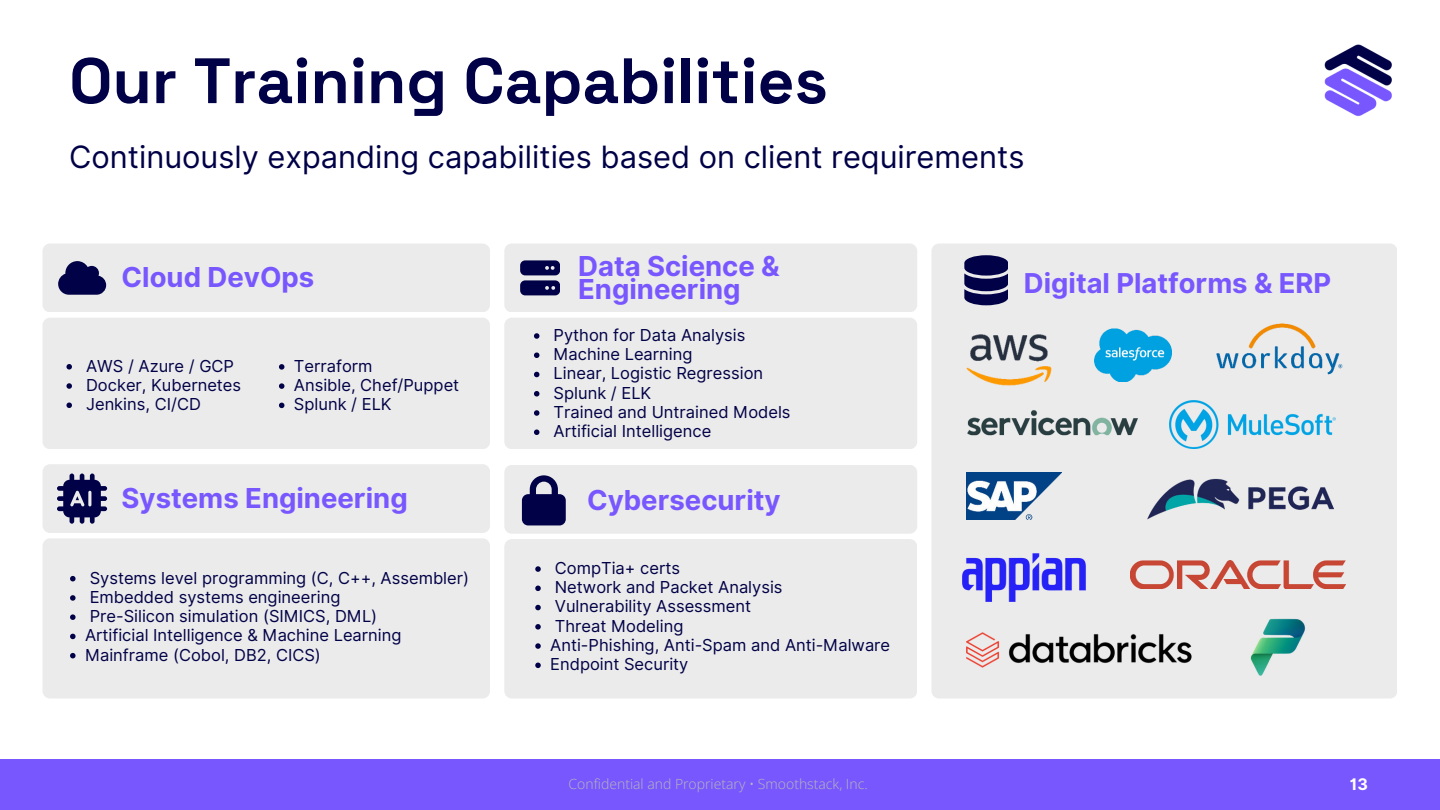
<style>
.page{position:relative;width:1440px;height:810px;background:#fff}
.page>*{position:absolute;margin:0;border:0;box-sizing:border-box;transform-origin:0 0}
.t1{font:700 64px "Space Grotesk";color:#010147}
.t2{font:30.8px "Inter";color:#010147}
.t3{font:700 27.5px/22.5px "Inter";color:#7857ff}
.t4{font:700 27.4px "Inter";color:#7857ff}
.t5{font:16.5px/19.2px "Inter";color:#010147}
.t6{font:700 16px "Inter";color:#fff}
.t7{font:300 14px "Open Sans";color:#b7b7b7}
</style>
<div class="page">
<div style="left:0;top:759px;width:1440px;height:51px;background:#7857ff"></div>
<img style="left:1324px;top:44px;width:68px;height:73px">
<div style="left:43px;top:244px;width:447px;height:68px;background:#ebebeb;border-radius:8px"></div>
<svg style="left:58px;top:261px;width:48px;height:34px"></svg>
<div style="left:43px;top:318px;width:447px;height:131px;background:#ebebeb;border-radius:8px"></div>
<div style="left:504px;top:244px;width:413px;height:68px;background:#ebebeb;border-radius:8px"></div>
<div style="left:504px;top:318px;width:413px;height:131px;background:#ebebeb;border-radius:8px"></div>
<svg style="left:520px;top:260px;width:40px;height:35px"></svg>
<div style="left:504px;top:539px;width:413px;height:160px;background:#ebebeb;border-radius:8px"></div>
<div style="left:504px;top:465px;width:413px;height:69px;background:#ebebeb;border-radius:8px"></div>
<svg style="left:522px;top:475px;width:43px;height:50px"></svg>
<div style="left:43px;top:464px;width:447px;height:69px;background:#ebebeb;border-radius:8px"></div>
<svg style="left:57px;top:474px;width:50px;height:50px"></svg>
<div style="left:43px;top:538px;width:447px;height:161px;background:#ebebeb;border-radius:8px"></div>
<div style="left:931px;top:244px;width:466px;height:455px;background:#ebebeb;border-radius:8px"></div>
<svg style="left:964px;top:255px;width:44px;height:50px;background:#303068"></svg>
<img style="left:967px;top:410px;width:171px;height:26px">
<img style="left:1147px;top:478px;width:187px;height:42px">
<img style="left:966px;top:632px;width:226px;height:36px">
<img style="left:1131px;top:560px;width:214px;height:28px">
<img style="left:966px;top:334px;width:86px;height:51px">
<img style="left:1095px;top:329px;width:76px;height:53px">
<img style="left:1216px;top:324px;width:127px;height:51px">
<img style="left:1169px;top:400px;width:167px;height:49px">
<img style="left:966px;top:472px;width:95px;height:47px">
<img style="left:1250px;top:618px;width:55px;height:58px">
<img style="left:962px;top:553px;width:124px;height:49px">
<svg style="left:66px;top:364px;width:6px;height:6px"></svg>
<svg style="left:66px;top:383px;width:6px;height:6px"></svg>
<svg style="left:66px;top:403px;width:6px;height:5px"></svg>
<svg style="left:534px;top:333px;width:5px;height:6px"></svg>
<svg style="left:534px;top:353px;width:5px;height:5px"></svg>
<svg style="left:534px;top:372px;width:5px;height:5px"></svg>
<svg style="left:534px;top:391px;width:5px;height:6px"></svg>
<svg style="left:534px;top:410px;width:5px;height:6px"></svg>
<svg style="left:534px;top:430px;width:5px;height:5px"></svg>
<svg style="left:535px;top:566px;width:6px;height:6px"></svg>
<svg style="left:535px;top:586px;width:6px;height:5px"></svg>
<svg style="left:535px;top:605px;width:6px;height:5px"></svg>
<svg style="left:535px;top:624px;width:6px;height:6px"></svg>
<svg style="left:535px;top:643px;width:6px;height:6px"></svg>
<svg style="left:535px;top:663px;width:6px;height:5px"></svg>
<svg style="left:70px;top:576px;width:6px;height:5px"></svg>
<svg style="left:70px;top:595px;width:6px;height:6px"></svg>
<svg style="left:70px;top:614px;width:6px;height:6px"></svg>
<svg style="left:70px;top:634px;width:6px;height:5px"></svg>
<svg style="left:70px;top:653px;width:6px;height:5px"></svg>
<svg style="left:279px;top:364px;width:5px;height:6px"></svg>
<svg style="left:279px;top:383px;width:5px;height:6px"></svg>
<svg style="left:279px;top:403px;width:5px;height:5px"></svg>
<h1 class="t1" style="left:69px;top:34px;width:760px">Our Training Capabilities</h1>
<h2 class="t2" style="left:69px;top:135px;width:957px">Continuously expanding capabilities based on client requirements</h2>
<h3 class="t3" style="left:122px;top:267px;width:194px">Cloud DevOps</h3>
<p class="t5" style="left:86px;top:356px;width:157px">AWS / Azure / GCP<br>Docker, Kubernetes<br>Jenkins, CI/CD</p>
<p class="t5" style="left:294px;top:356px;width:167px">Terraform<br>Ansible, Chef/Puppet<br>Splunk / ELK</p>
<h3 class="t3" style="left:122px;top:487px;width:288px">Systems Engineering</h3>
<p class="t5" style="left:85px;top:568px;width:386px">Systems level programming (C, C++, Assembler)<br>Embedded systems engineering<br>Pre-Silicon simulation (SIMICS, DML)<br>Artificial Intelligence &amp; Machine Learning Mainframe (Cobol, DB2, CICS)</p>
<h3 class="t3" style="left:578px;top:256px;width:203px">Data Science &amp;<br>Engineering</h3>
<p class="t5" style="left:554px;top:325px;width:239px">Python for Data Analysis<br>Machine Learning<br>Linear, Logistic Regression<br>Splunk / ELK<br>Trained and Untrained Models<br>Artificial Intelligence</p>
<h3 class="t3" style="left:587px;top:489px;width:195px">Cybersecurity</h3>
<p class="t5" style="left:550px;top:558px;width:341px">CompTia+ certs<br>Network and Packet Analysis<br>Vulnerability Assessment<br>Threat Modeling<br>Anti-Phishing, Anti-Spam and Anti-Malware<br>Endpoint Security</p>
<h3 class="t4" style="left:1024px;top:263px;width:309px">Digital Platforms &amp; ERP</h3>
<p class="t7" style="left:569px;top:774px;width:301px">Confidential and Proprietary • Smoothstack, Inc.</p>
<p class="t6" style="left:1350px;top:773px;width:20px">13</p>
</div>
